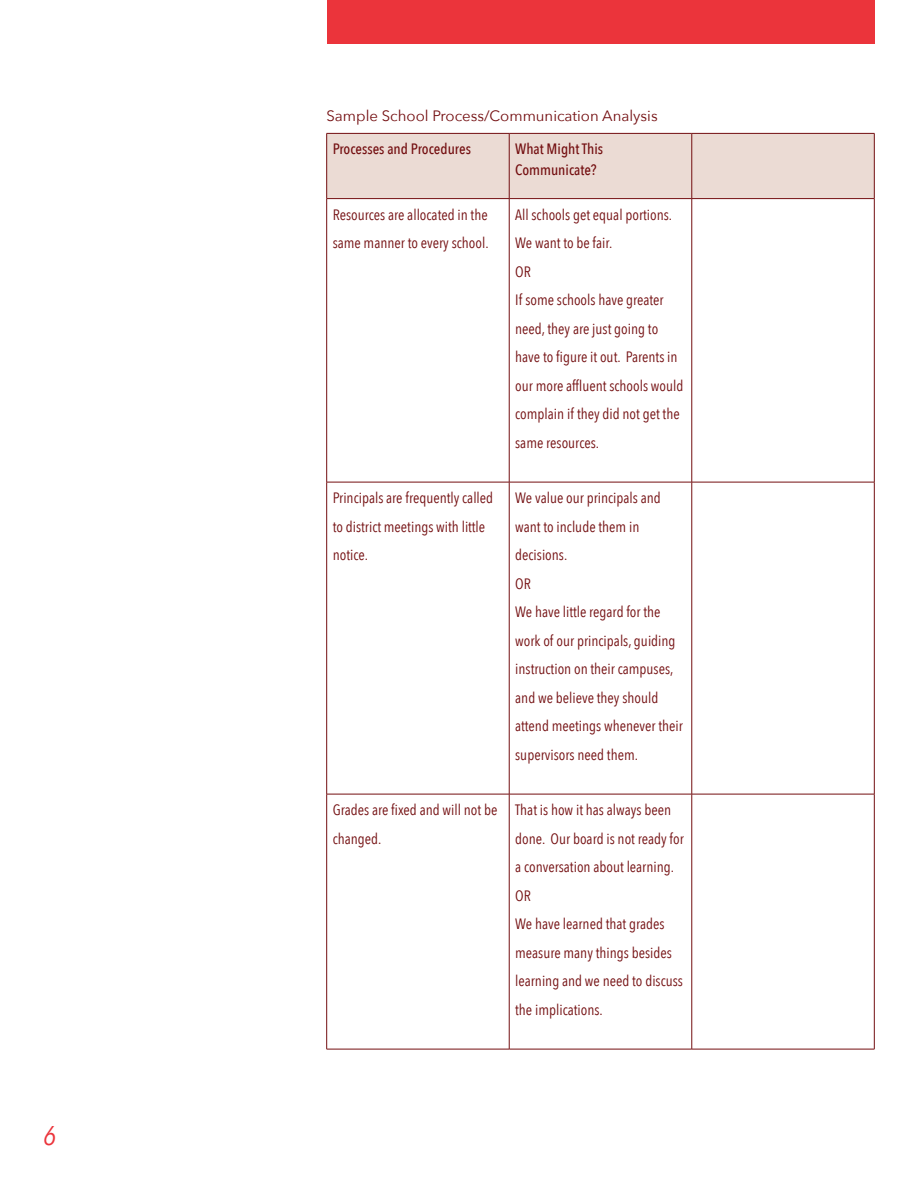
<style>
.page{position:relative;width:918px;height:1188px;background:#fff}
.page>*{position:absolute;margin:0;border:0;box-sizing:border-box;transform-origin:0 0}
.t1{font:italic 27px "Avenir Next Condensed";color:#eb343b}
.table_body{font:15px/28.5px "Avenir Next Condensed";color:#730e10}
.body{font:500 15px/21px "Avenir Next Condensed";color:#730e10}
.body-2{font:15px "Avenir Next";color:#730e10}
</style>
<div class="page">
<div style="left:327px;top:0;width:547px;height:44px;background:#eb343b"></div>
<div style="left:327px;top:134px;width:547px;height:64px;background:#ebdbd4"></div>
<hr style="left:326px;top:199px;width:1px;height:283px;background:#730e10">
<hr style="left:509px;top:199px;width:1px;height:283px;background:#730e10">
<hr style="left:692px;top:199px;width:1px;height:283px;background:#730e10">
<hr style="left:874px;top:199px;width:1px;height:283px;background:#730e10">
<hr style="left:327px;top:482px;width:182px;height:1px;background:#730e10">
<hr style="left:326px;top:482px;width:1px;height:312px;background:#730e10">
<hr style="left:509px;top:482px;width:183px;height:1px;background:#730e10">
<hr style="left:509px;top:482px;width:1px;height:312px;background:#730e10">
<hr style="left:692px;top:482px;width:182px;height:1px;background:#730e10">
<hr style="left:692px;top:482px;width:1px;height:312px;background:#730e10">
<hr style="left:874px;top:482px;width:1px;height:312px;background:#730e10">
<hr style="left:327px;top:794px;width:182px;height:1px;background:#730e10">
<hr style="left:326px;top:794px;width:1px;height:255px;background:#730e10">
<hr style="left:509px;top:794px;width:183px;height:1px;background:#730e10">
<hr style="left:509px;top:794px;width:1px;height:255px;background:#730e10">
<hr style="left:692px;top:794px;width:182px;height:1px;background:#730e10">
<hr style="left:692px;top:794px;width:1px;height:255px;background:#730e10">
<hr style="left:874px;top:794px;width:1px;height:255px;background:#730e10">
<hr style="left:327px;top:1049px;width:182px;height:1px;background:#730e10">
<hr style="left:509px;top:1049px;width:183px;height:1px;background:#730e10">
<hr style="left:692px;top:1049px;width:182px;height:1px;background:#730e10">
<hr style="left:326px;top:134px;width:1px;height:64px;background:#730e10">
<hr style="left:327px;top:133px;width:182px;height:1px;background:#730e10">
<hr style="left:509px;top:133px;width:183px;height:1px;background:#730e10">
<hr style="left:692px;top:133px;width:182px;height:1px;background:#730e10">
<hr style="left:509px;top:134px;width:1px;height:64px;background:#730e10">
<hr style="left:692px;top:134px;width:1px;height:64px;background:#730e10">
<hr style="left:874px;top:134px;width:1px;height:64px;background:#730e10">
<hr style="left:327px;top:198px;width:182px;height:1px;background:#730e10">
<hr style="left:509px;top:198px;width:183px;height:1px;background:#730e10">
<hr style="left:692px;top:198px;width:182px;height:1px;background:#730e10">
<h1 class="t1" style="left:44px;top:1119px;width:14px">6</h1>
<p class="body-2" style="left:327px;top:107px;width:333px">Sample School Process/Communication Analysis</p>
<p class="body" style="left:333px;top:139px;width:140px">Processes and Procedures</p>
<p class="body" style="left:515px;top:139px;width:90px">What Might This<br>Communicate?</p>
<p class="table_body" style="left:333px;top:200px;width:157px">Resources are allocated in the same manner to every school.</p>
<p class="table_body" style="left:515px;top:200px;width:158px">All schools get equal portions.<br>We want to be fair.</p>
<p class="table_body" style="left:515px;top:257px;width:17px">OR</p>
<p class="table_body" style="left:515px;top:286px;width:170px">If some schools have greater need, they are just going to have to figure it out. Parents in our more affluent schools would complain if they did not get the same resources.</p>
<p class="table_body" style="left:333px;top:484px;width:162px">Principals are frequently called to district meetings with little notice.</p>
<p class="table_body" style="left:515px;top:484px;width:147px">We value our principals and want to include them in decisions.</p>
<p class="table_body" style="left:515px;top:569px;width:17px">OR</p>
<p class="table_body" style="left:515px;top:598px;width:169px">We have little regard for the work of our principals, guiding instruction on their campuses, and we believe they should attend meetings whenever their supervisors need them.</p>
<p class="table_body" style="left:333px;top:796px;width:166px">Grades are fixed and will not be changed.</p>
<p class="table_body" style="left:515px;top:796px;width:170px">That is how it has always been done. Our board is not ready for a conversation about learning.</p>
<p class="table_body" style="left:515px;top:881px;width:17px">OR</p>
<p class="table_body" style="left:515px;top:910px;width:169px">We have learned that grades measure many things besides learning and we need to discuss the implications.</p>
</div>
